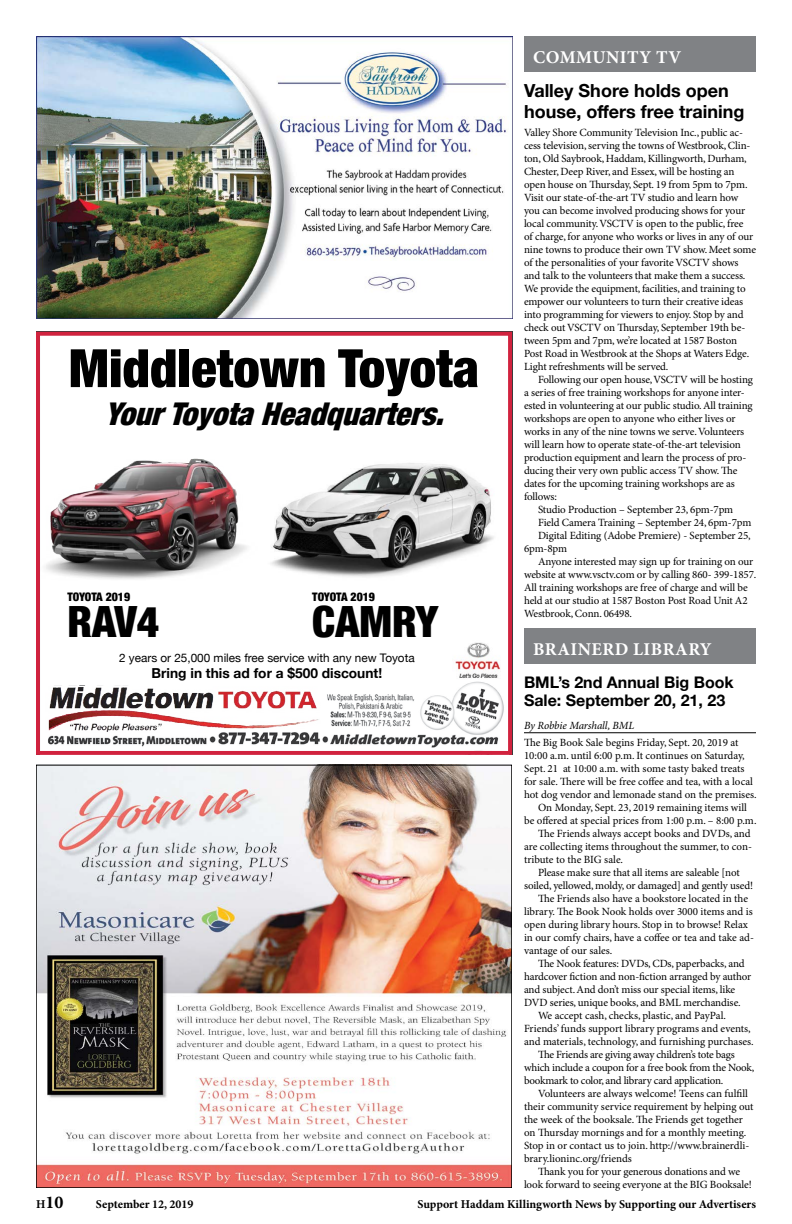
<style>
.page{position:relative;width:792px;height:1224px;background:#fff}
.page>*{position:absolute;margin:0;border:0;box-sizing:border-box;transform-origin:0 0}
.t1{font:900 condensed 52.9px "Helvetica Neue";color:#000}
.t2{font:900 condensed 43.1px "Helvetica Neue";color:#000}
.t3{font:italic 900 condensed 31.3px "Helvetica Neue";color:#000}
.t4{font:700 18px/21px "Helvetica Neue";color:#000}
.t5{font:700 18px "Minion Pro";letter-spacing:.025em;color:#fff}
.t6{font:700 18px "Minion Pro";color:#000}
.t7{font:700 16px/19px "Helvetica Neue";color:#000}
.t8{font:700 13.7px "Helvetica Neue";color:#000}
.t9{font:700 12px "Minion Pro";letter-spacing:-.005em;color:#000}
.t10{font:11.8px "Helvetica Neue";color:#000}
.t11{font:900 condensed 11.8px "Helvetica Neue";color:#000}
.t12{font:11px/13px "Minion Pro";letter-spacing:-.01em;color:#000}
.t13{font:italic 11px "Minion Pro";letter-spacing:-.01em;color:#000}
.s1{font-size:12px}
</style>
<div class="page">
<img style="left:46px;top:459px;width:201px;height:120px">
<img style="left:271px;top:463px;width:223px;height:114px">
<img style="left:48px;top:681px;width:456px;height:67px">
<img style="left:48px;top:686px;width:272px;height:46px">
<div style="left:36px;top:332px;width:476px;height:423px;border:4px solid #d1223e"></div>
<img style="left:455px;top:642px;width:45px;height:36px">
<img style="left:38px;top:767px;width:472px;height:419px">
<div style="left:524px;top:628px;width:232px;height:36px;background:#808285"></div>
<div style="left:524px;top:36px;width:232px;height:36px;background:#808285"></div>
<img style="left:36px;top:36px;width:476px;height:282px">
<hr style="left:524px;top:732px;width:232px;height:1px;background:#000">
<h1 class="t1" style="left:69px;top:336px;width:412px">Middletown Toyota</h1>
<h3 class="t3" style="left:105px;top:394px;width:350px">YourToyotaHeadquarters.</h3>
<p class="t11" style="left:67px;top:589px;width:64px">TOYOTA 2019</p>
<h2 class="t2" style="left:67px;top:595px;width:93px">RAV4</h2>
<p class="t11" style="left:312px;top:589px;width:64px">TOYOTA 2019</p>
<h2 class="t2" style="left:312px;top:595px;width:127px">CAMRY</h2>
<p class="t10" style="left:119px;top:650px;width:297px">2 years or 25,000 miles free service with any new Toyota</p>
<p class="t8" style="left:152px;top:665px;width:232px">Bring in this ad for a $500 discount!</p>
<h3 class="t5" style="left:533px;top:46px;width:150px">COMMUNITY TV</h3>
<h3 class="t4" style="left:524px;top:81px;width:222px">Valley Shore holds open house, offers free training</h3>
<p class="t12" style="left:524px;top:126px;width:234px">Valley Shore Community Television Inc., public ac&shy;cess television, serving the towns of Westbrook, Clin&shy;ton, Old Saybrook, Haddam, Killingworth, Durham, Chester, Deep River, and Essex, will be hosting an open house on Thursday, Sept. 19 from 5pm to 7pm.<br>Visit our state-of-the-art TV studio and learn how you can become involved producing shows for your local community. VSCTV is open to the public, free<br>of charge, for anyone who works or lives in any of our nine towns to produce their own TV show. Meet some of the personalities of your favorite VSCTV shows and talk to the volunteers that make them a success.<br>We provide the equipment, facilities, and training to empower our volunteers to turn their creative ideas into programming for viewers to enjoy. Stop by and check out VSCTV on Thursday, September 19th be&shy;tween 5pm and 7pm, we’re located at 1587 Boston Post Road in Westbrook at the Shops at Waters Edge.<br>Light refreshments will be served.</p>
<p class="t12" style="left:538px;top:373px;width:217px">Following our open house, VSCTV will be hosting</p>
<p class="t12" style="left:524px;top:386px;width:222px">a series of free training workshops for anyone inter-</p>
<p class="t12" style="left:524px;top:399px;width:230px">ested in volunteering at our public studio. All training</p>
<p class="t12" style="left:524px;top:412px;width:213px">workshops are open to anyone who either lives or</p>
<p class="t12" style="left:524px;top:425px;width:222px">works in any of the nine towns we serve. Volunteers</p>
<p class="t12" style="left:524px;top:438px;width:218px">will learn how to operate state-of-the-art television</p>
<p class="t12" style="left:524px;top:451px;width:224px">production equipment and learn the process of pro-</p>
<p class="t12" style="left:524px;top:464px;width:215px">ducing their very own public access TV show. The</p>
<p class="t12" style="left:524px;top:477px;width:213px">dates for the upcoming training workshops are as</p>
<p class="t12" style="left:524px;top:490px;width:35px">follows:</p>
<p class="t12" style="left:538px;top:503px;width:197px">Studio Production – September 23, 6pm-7pm</p>
<p class="t12" style="left:538px;top:516px;width:215px">Field Camera Training – September 24, 6pm-7pm</p>
<p class="t12" style="left:538px;top:529px;width:214px">Digital Editing (Adobe Premiere) - September 25,</p>
<p class="t12" style="left:524px;top:542px;width:45px">6pm-8pm</p>
<p class="t12" style="left:538px;top:555px;width:217px">Anyone interested may sign up for training on our</p>
<p class="t12" style="left:524px;top:568px;width:234px">website at www.vsctv.com or by calling 860- 399-1857.</p>
<p class="t12" style="left:524px;top:581px;width:225px">All training workshops are free of charge and will be</p>
<p class="t12" style="left:524px;top:594px;width:225px">held at our studio at 1587 Boston Post Road Unit A2</p>
<p class="t12" style="left:524px;top:607px;width:110px">Westbrook, Conn. 06498.</p>
<h3 class="t5" style="left:533px;top:638px;width:180px">BRAINERD LIBRARY</h3>
<h3 class="t7" style="left:524px;top:673px;width:211px">BML’s 2nd Annual Big Book<br>Sale: September 20, 21, 23</h3>
<p class="t13" style="left:524px;top:718px;width:112px">By Robbie Marshall, BML</p>
<p class="t12" style="left:524px;top:736px;width:216px">The Big Book Sale begins Friday, Sept. 20, 2019 at</p>
<p class="t12" style="left:524px;top:749px;width:222px">10:00 a.m. until 6:00 p.m. It continues on Saturday,</p>
<p class="t12" style="left:524px;top:762px;width:222px">Sept. 21 at 10:00 a.m. with some tasty baked treats</p>
<p class="t12" style="left:524px;top:775px;width:231px">for sale. There will be free coffee and tea, with a local</p>
<p class="t12" style="left:524px;top:788px;width:234px">hot dog vendor and lemonade stand on the premises.</p>
<p class="t12" style="left:538px;top:801px;width:211px">On Monday, Sept. 23, 2019 remaining items will</p>
<p class="t12" style="left:524px;top:814px;width:234px">be offered at special prices from 1:00 p.m. – 8:00 p.m.</p>
<p class="t12" style="left:538px;top:827px;width:214px">The Friends always accept books and DVDs, and</p>
<p class="t12" style="left:524px;top:840px;width:229px">are collecting items throughout the summer, to con-</p>
<p class="t12" style="left:524px;top:853px;width:101px">tribute to the BIG sale.</p>
<p class="t12" style="left:538px;top:866px;width:203px">Please make sure that all items are saleable [not</p>
<p class="t12" style="left:524px;top:879px;width:231px">soiled, yellowed, moldy, or damaged] and gently used!</p>
<p class="t12" style="left:538px;top:892px;width:212px">The Friends also have a bookstore located in the</p>
<p class="t12" style="left:524px;top:905px;width:230px">library. The Book Nook holds over 3000 items and is</p>
<p class="t12" style="left:524px;top:918px;width:226px">open during library hours. Stop in to browse! Relax</p>
<p class="t12" style="left:524px;top:931px;width:231px">in our comfy chairs, have a coffee or tea and take ad-</p>
<p class="t12" style="left:524px;top:944px;width:90px">vantage of our sales.</p>
<p class="t12" style="left:538px;top:957px;width:208px">The Nook features: DVDs, CDs, paperbacks, and</p>
<p class="t12" style="left:524px;top:970px;width:229px">hardcover fiction and non-fiction arranged by author</p>
<p class="t12" style="left:524px;top:983px;width:213px">and subject. And don’t miss our special items, like</p>
<p class="t12" style="left:524px;top:996px;width:218px">DVD series, unique books, and BML merchandise.</p>
<p class="t12" style="left:538px;top:1009px;width:189px">We accept cash, checks, plastic, and PayPal.</p>
<p class="t12" style="left:524px;top:1022px;width:228px">Friends’ funds support library programs and events,</p>
<p class="t12" style="left:524px;top:1035px;width:231px">and materials, technology, and furnishing purchases.</p>
<p class="t12" style="left:538px;top:1048px;width:198px">The Friends are giving away children’s tote bags</p>
<p class="t12" style="left:524px;top:1061px;width:232px">which include a coupon for a free book from the Nook,</p>
<p class="t12" style="left:524px;top:1074px;width:201px">bookmark to color, and library card application.</p>
<p class="t12" style="left:538px;top:1087px;width:212px">Volunteers are always welcome! Teens can fulfill</p>
<p class="t12" style="left:524px;top:1100px;width:231px">their community service requirement by helping out</p>
<p class="t12" style="left:524px;top:1113px;width:221px">the week of the booksale. The Friends get together</p>
<p class="t12" style="left:524px;top:1126px;width:224px">on Thursday mornings and for a monthly meeting.</p>
<p class="t12" style="left:524px;top:1139px;width:227px">Stop in or contact us to join. http://www.brainerdli-</p>
<p class="t12" style="left:524px;top:1153px;width:109px">brary.lioninc.org/friends</p>
<p class="t12" style="left:538px;top:1166px;width:204px">Thank you for your generous donations and we</p>
<p class="t12" style="left:524px;top:1179px;width:229px">look forward to seeing everyone at the BIG Booksale!</p>
<h3 class="t6" style="left:36px;top:1192px;width:29px"><span class="s1">H</span>10</h3>
<p class="t9" style="left:96px;top:1197px;width:99px">September 12, 2019</p>
<p class="t9" style="left:417px;top:1197px;width:340px">Support Haddam Killingworth News by Supporting our Advertisers</p>
</div>
